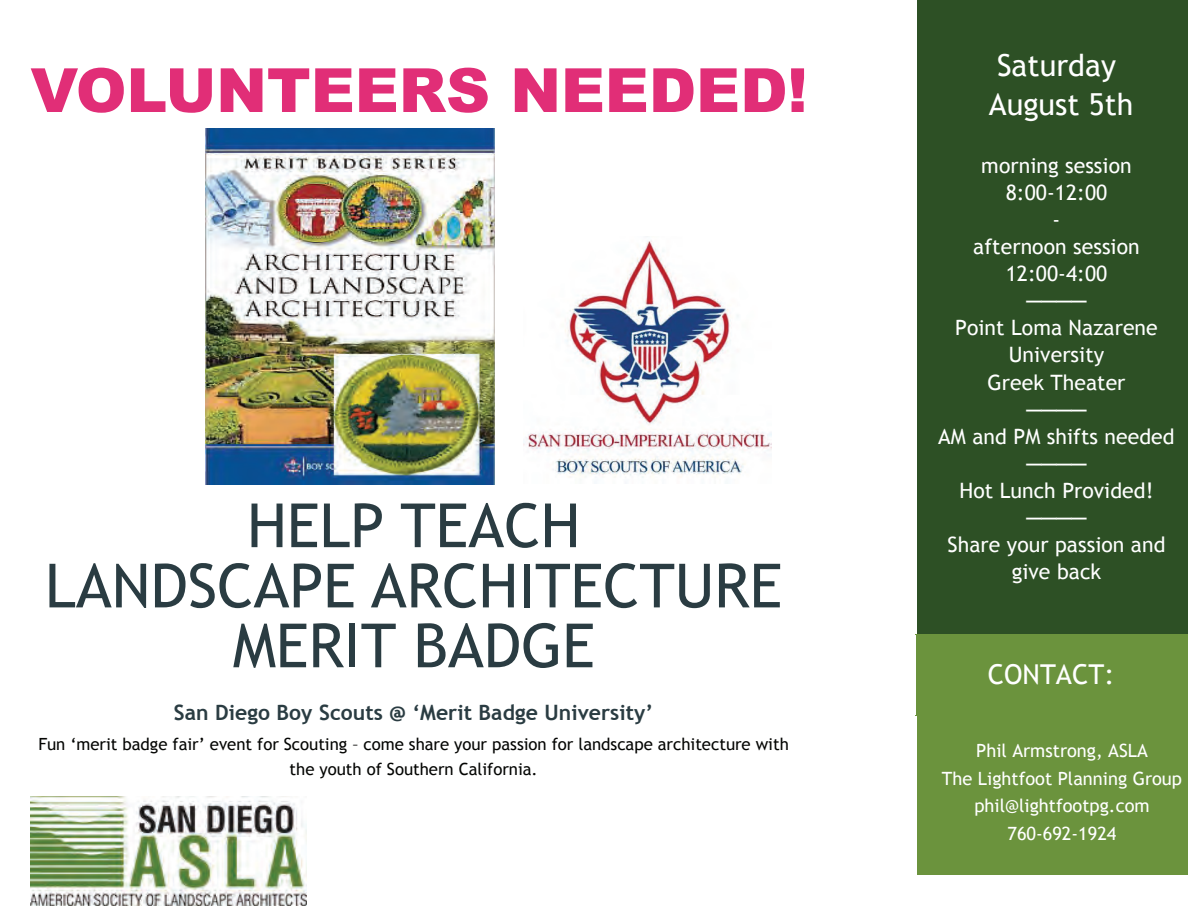
<style>
.page{position:relative;width:1188px;height:918px;background:#fff}
.page>*{position:absolute;margin:0;border:0;box-sizing:border-box;transform-origin:0 0}
.t1{font:60.9px/60px "Trebuchet MS";color:#2a3c42;text-align:center}
.t2{font:900 60.9px "Arial";color:#e12e77}
.t3{font:30.3px/39px "Trebuchet MS";color:#fff}
.t4{font:27.45px "Trebuchet MS";color:#fff}
.t5{font:21.15px/27.2px "Trebuchet MS";letter-spacing:.005em;color:#fff;text-align:center}
.t6{font:700 21.15px "Trebuchet MS";letter-spacing:.005em;color:#2a3c42}
.t7{font:21.15px "Arial";color:#fff}
.t8{font:18.3px/27.5px "Trebuchet MS";color:#fff;text-align:center}
.t9{font:16.8px/25.5px "Trebuchet MS";color:#040503;text-align:center}
</style>
<div class="page">
<img style="left:205px;top:128px;width:290px;height:357px">
<img style="left:523px;top:240px;width:248px;height:238px">
<img style="left:31px;top:797px;width:276px;height:109px">
<div style="left:918px;top:0;width:270px;height:86px;background:#2d5025"></div>
<hr style="left:917px;top:0;width:1px;height:86px;background:#2d5025">
<div style="left:918px;top:86px;width:270px;height:39px;background:#2d5025"></div>
<hr style="left:917px;top:86px;width:1px;height:39px;background:#2d5025">
<div style="left:918px;top:125px;width:270px;height:28px;background:#2d5025"></div>
<div style="left:918px;top:153px;width:270px;height:27px;background:#2d5025"></div>
<div style="left:918px;top:180px;width:270px;height:27px;background:#2d5025"></div>
<div style="left:918px;top:207px;width:270px;height:27px;background:#2d5025"></div>
<div style="left:918px;top:234px;width:270px;height:27px;background:#2d5025"></div>
<div style="left:918px;top:261px;width:270px;height:27px;background:#2d5025"></div>
<div style="left:918px;top:288px;width:270px;height:27px;background:#2d5025"></div>
<div style="left:918px;top:315px;width:270px;height:27px;background:#2d5025"></div>
<div style="left:918px;top:342px;width:270px;height:28px;background:#2d5025"></div>
<div style="left:918px;top:370px;width:270px;height:27px;background:#2d5025"></div>
<div style="left:918px;top:397px;width:270px;height:27px;background:#2d5025"></div>
<div style="left:918px;top:424px;width:270px;height:27px;background:#2d5025"></div>
<div style="left:918px;top:451px;width:270px;height:27px;background:#2d5025"></div>
<div style="left:918px;top:478px;width:270px;height:27px;background:#2d5025"></div>
<div style="left:918px;top:505px;width:270px;height:27px;background:#2d5025"></div>
<div style="left:918px;top:532px;width:270px;height:27px;background:#2d5025"></div>
<svg style="left:917px;top:125px;width:1px;height:434px"></svg>
<div style="left:918px;top:559px;width:270px;height:75px;background:#2d5025"></div>
<hr style="left:917px;top:559px;width:1px;height:75px;background:#2d5025">
<div style="left:916px;top:635px;width:272px;height:80px;background:#6b933d"></div>
<hr style="left:916px;top:634px;width:272px;height:1px;background:#6b933d">
<hr style="left:916px;top:715px;width:272px;height:1px;background:#6b933d">
<div style="left:918px;top:716px;width:270px;height:52px;background:#6b933d"></div>
<hr style="left:917px;top:716px;width:1px;height:52px;background:#6b933d">
<div style="left:918px;top:768px;width:270px;height:27px;background:#6b933d"></div>
<div style="left:918px;top:795px;width:270px;height:28px;background:#6b933d"></div>
<svg style="left:917px;top:768px;width:1px;height:55px"></svg>
<div style="left:918px;top:823px;width:270px;height:51px;background:#6b933d"></div>
<hr style="left:918px;top:874px;width:270px;height:1px;background:#6b933d">
<hr style="left:917px;top:823px;width:1px;height:51px;background:#6b933d">
<h1 class="t2" style="left:31px;top:46px;width:779px">VOLUNTEERS NEEDED!</h1>
<h1 class="t1" style="left:45px;top:496px;width:739px">HELP TEACH<br>LANDSCAPE ARCHITECTURE<br>MERIT BADGE</h1>
<p class="t6" style="left:174px;top:699px;width:481px">San Diego Boy Scouts @ ‘Merit Badge University’</p>
<p class="t9" style="left:38px;top:731px;width:752px">Fun ‘merit badge fair’ event for Scouting – come share your passion for landscape architecture with the youth of Southern California.</p>
<h2 class="t3" style="left:989px;top:46px;width:146px">Saturday<br>August 5th</h2>
<p class="t5" style="left:973px;top:152px;width:168px">morning session<br>8:00-12:00<br>-<br>afternoon session<br>12:00-4:00</p>
<p class="t7" style="left:1026px;top:286px;width:62px">────</p>
<p class="t5" style="left:955px;top:315px;width:204px">Point Loma Nazarene<br>University<br>Greek Theater</p>
<p class="t7" style="left:1026px;top:395px;width:62px">────</p>
<p class="t5" style="left:938px;top:423px;width:238px">AM and PM shifts needed</p>
<p class="t7" style="left:1026px;top:449px;width:62px">────</p>
<p class="t5" style="left:959px;top:477px;width:196px">Hot Lunch Provided!</p>
<p class="t7" style="left:1026px;top:503px;width:62px">────</p>
<p class="t5" style="left:947px;top:532px;width:220px">Share your passion and give back</p>
<p class="t4" style="left:988px;top:659px;width:128px">CONTACT:</p>
<p class="t8" style="left:942px;top:737px;width:242px">Phil Armstrong, ASLA<br>The Lightfoot Planning Group phil@lightfootpg.com<br>760-692-1924</p>
</div>
